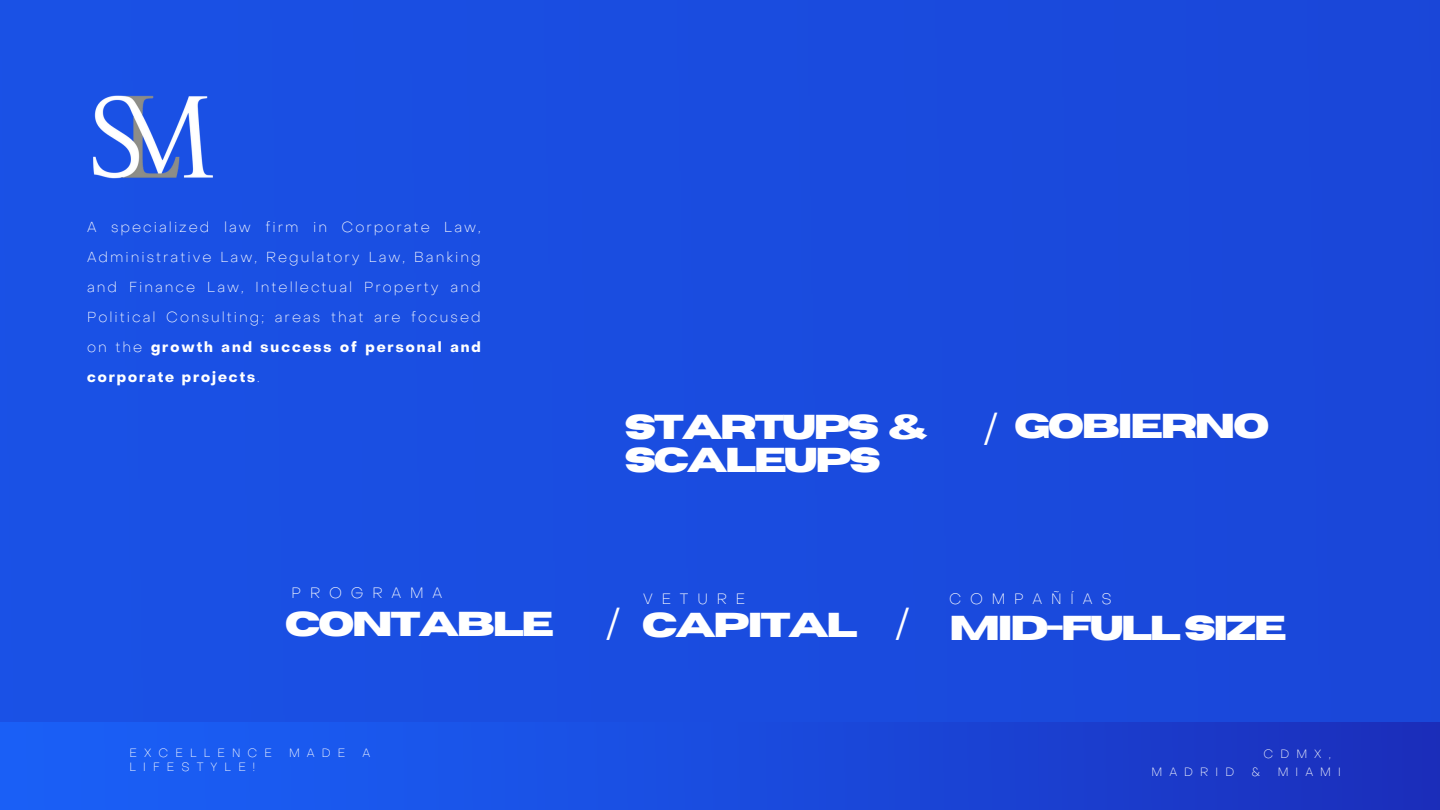
<style>
.page{position:relative;width:1440px;height:810px;background:#fff}
.page>*{position:absolute;margin:0;border:0;box-sizing:border-box;transform-origin:0 0}
.t1{font:34.6px "Object Sans";color:#fff}
.t2{font:700 34.4px/32.2px "Horizon";letter-spacing:-.08em;color:#fff}
.t3{font:100 15px "Object Sans";letter-spacing:.59em;color:#fff}
.t4{font:100 14.5px/30px "Object Sans";letter-spacing:.135em;color:#fff;text-align:justify}
.t5{font:100 12px "Object Sans";letter-spacing:.59em;color:#fff}
.s1{font-weight:700}
</style>
<div class="page">
<div style="left:0;top:0;width:1440px;height:722px;background:#1a4cdf"></div>
<img style="left:87px;top:72px;width:131px;height:131px">
<img style="left:0;top:722px;width:1440px;height:88px">
<p class="t4" style="left:87px;top:213px;width:395px">A specialized law firm in Corporate Law, Administrative Law, Regulatory Law, Banking and Finance Law, Intellectual Property and Political Consulting; areas that are focused on the <span class="s1">growth and success of personal and corporate projects</span>.</p>
<p class="t3" style="left:292px;top:587px;width:152px">PROGRAMA</p>
<p class="t1" style="left:984px;top:411px;width:16px">/</p>
<p class="t2" style="left:625px;top:412px;width:306px">STARTUPS &amp;<br>SCALEUPS</p>
<p class="t2" style="left:1014px;top:411px;width:257px">GOBIERNO</p>
<p class="t3" style="left:643px;top:593px;width:104px">VETURE</p>
<p class="t3" style="left:949px;top:593px;width:164px">COMPAÑÍAS</p>
<p class="t1" style="left:606px;top:607px;width:16px">/</p>
<p class="t1" style="left:895px;top:607px;width:16px">/</p>
<p class="t2" style="left:285px;top:609px;width:271px">CONTABLE</p>
<p class="t2" style="left:642px;top:610px;width:217px">CAPITAL</p>
<p class="t2" style="left:949px;top:613px;width:339px">MID-FULL SIZE</p>
<p class="t5" style="left:130px;top:748px;width:144px">EXCELLENCE</p>
<p class="t5" style="left:289px;top:748px;width:58px">MADE</p>
<p class="t5" style="left:362px;top:748px;width:9px">A</p>
<p class="t5" style="left:130px;top:763px;width:127px">LIFESTYLE!</p>
<p class="t5" style="left:1264px;top:749px;width:69px">CDMX,</p>
<p class="t5" style="left:1152px;top:767px;width:84px">MADRID</p>
<p class="t5" style="left:1251px;top:767px;width:11px">&amp;</p>
<p class="t5" style="left:1278px;top:767px;width:65px">MIAMI</p>
</div>
